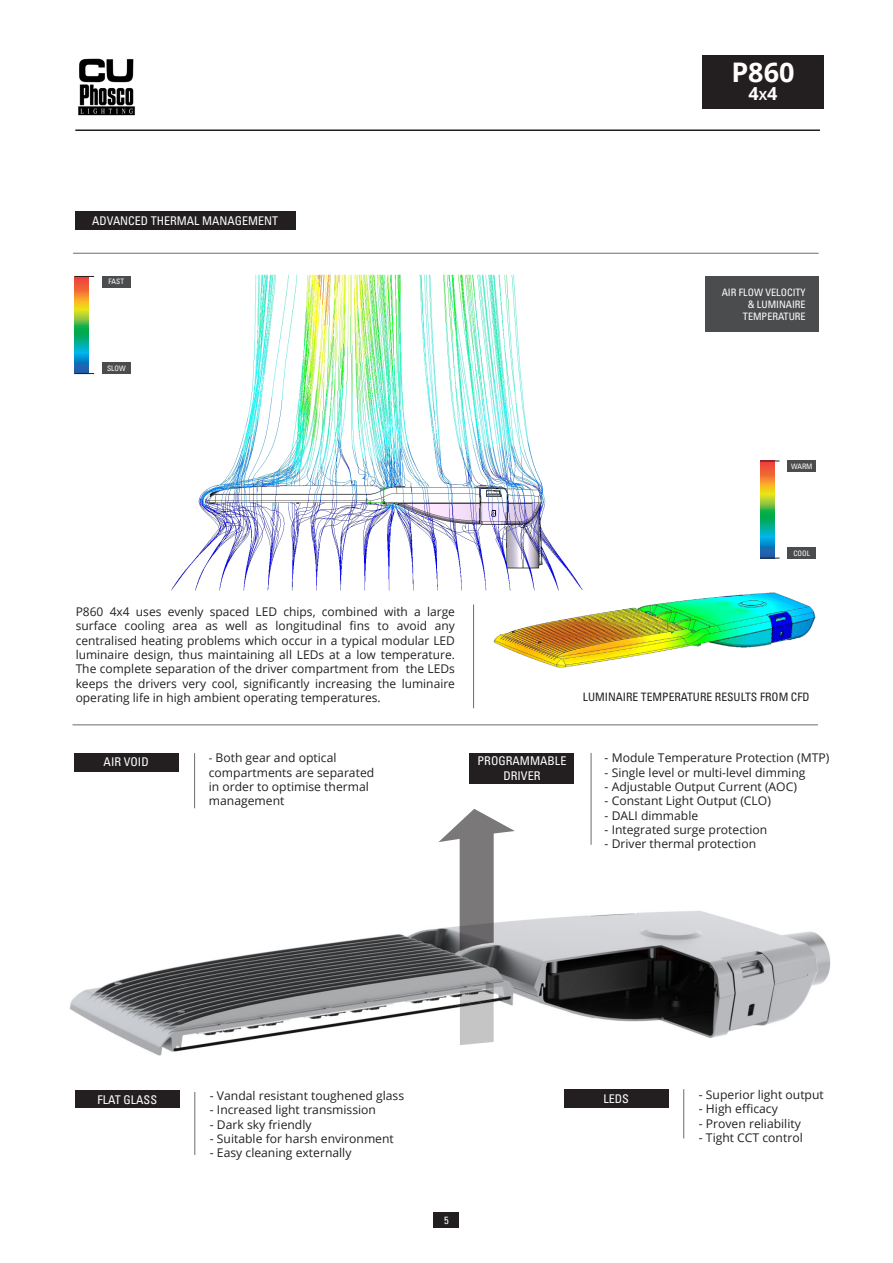
<style>
.page{position:relative;width:893px;height:1263px;background:#fff}
.page>*{position:absolute;margin:0;border:0;box-sizing:border-box;transform-origin:0 0}
.t1{font:700 27px "Open Sans";color:#fffefc}
.t2{font:700 18px "Open Sans";color:#fffefc}
.t3{font:12px/14.4px "Open Sans";color:#231f20;text-align:justify}
.t4{font:condensed 12px/14.4px "Univers LT Std";color:#fff;text-align:center}
.t5{font:condensed 11.55px "Univers LT Std";color:#231f20}
.t6{font:condensed 10.5px "Univers LT Std";color:#fff}
.t7{font:condensed 10.2px/12.3px "Univers LT Std";color:#fff;text-align:right}
.t8{font:condensed 7.5px "Univers LT Std";color:#fff}
.s1{font-size:12.6px}
.s2{font-size:11.4px}
</style>
<div class="page">
<img style="left:69px;top:777px;width:762px;height:378px">
<svg style="left:460px;top:981px;width:34px;height:64px"></svg>
<svg style="left:438px;top:809px;width:77px;height:142px"></svg>
<hr style="left:73px;top:253px;width:746px;height:1px;background:#6c6d70">
<hr style="left:75px;top:129px;width:745px;height:2px;background:#231f20">
<img style="left:111px;top:275px;width:472px;height:316px">
<div style="left:705px;top:276px;width:114px;height:56px;background:#4b4c4d"></div>
<div style="left:102px;top:363px;width:29px;height:11px;background:#4b4c4d"></div>
<div style="left:102px;top:276px;width:29px;height:11px;background:#4b4c4d"></div>
<div style="left:75px;top:212px;width:221px;height:18px;background:#231f20"></div>
<div style="left:434px;top:1212px;width:25px;height:16px;background:#231f20"></div>
<img style="left:492px;top:590px;width:324px;height:78px">
<svg style="left:75px;top:277px;width:14px;height:96px"></svg>
<svg style="left:75px;top:276px;width:19px;height:1px"></svg>
<svg style="left:75px;top:373px;width:19px;height:1px"></svg>
<div style="left:788px;top:547px;width:28px;height:11px;background:#4b4c4d"></div>
<div style="left:788px;top:461px;width:28px;height:11px;background:#4b4c4d"></div>
<svg style="left:760px;top:462px;width:14px;height:96px"></svg>
<svg style="left:760px;top:461px;width:19px;height:1px"></svg>
<svg style="left:760px;top:558px;width:19px;height:1px"></svg>
<hr style="left:473px;top:604px;width:1px;height:104px;background:#6c6d70">
<div style="left:75px;top:1091px;width:105px;height:17px;background:#231f20"></div>
<div style="left:470px;top:753px;width:104px;height:30px;background:#231f20"></div>
<div style="left:564px;top:1090px;width:105px;height:18px;background:#231f20"></div>
<div style="left:74px;top:753px;width:105px;height:18px;background:#231f20"></div>
<hr style="left:195px;top:1092px;width:1px;height:63px;background:#6c6d70">
<hr style="left:591px;top:753px;width:1px;height:92px;background:#6c6d70">
<hr style="left:683px;top:1089px;width:1px;height:49px;background:#6c6d70">
<hr style="left:72px;top:725px;width:746px;height:1px;background:#6c6d70">
<hr style="left:194px;top:753px;width:1px;height:55px;background:#6c6d70">
<img style="left:78px;top:58px;width:57px;height:58px">
<div style="left:702px;top:55px;width:121px;height:53px;background:#231f20"></div>
<p class="t1" style="left:731px;top:53px;width:65px">P860</p>
<p class="t2" style="left:748px;top:81px;width:30px">4<span class="s1">x</span>4</p>
<p class="t4" style="left:92px;top:214px;width:187px">ADVANCED THERMAL MANAGEMENT</p>
<p class="t8" style="left:109px;top:277px;width:17px">FAST</p>
<p class="t8" style="left:107px;top:364px;width:20px">SLOW</p>
<p class="t7" style="left:722px;top:286px;width:86px">AIR FLOW VELOCITY &amp; LUMINAIRE<br>TEMPERATURE</p>
<p class="t8" style="left:791px;top:461px;width:23px">WARM</p>
<p class="t3" style="left:76px;top:604px;width:381px">P860 4x4 uses evenly spaced LED chips, combined with a large surface cooling area as well as longitudinal fins to avoid any centralised heating problems which occur in a typical modular LED luminaire design, thus maintaining all LEDs at a low temperature.<br>The complete separation of the driver compartment from the LEDs keeps the drivers very cool, significantly increasing the luminaire operating life in high ambient operating temperatures.</p>
<p class="t4" style="left:104px;top:755px;width:47px">AIR VOID</p>
<p class="t3" style="left:209px;top:750px;width:167px;text-align:left"><span class="s2">-</span> Both gear and optical compartments are separated in order to optimise thermal management</p>
<p class="t8" style="left:793px;top:548px;width:18px">COOL</p>
<p class="t5" style="left:583px;top:690px;width:228px">LUMINAIRE TEMPERATURE RESULTS FROM CFD</p>
<p class="t4" style="left:478px;top:753px;width:90px">PROGRAMMABLE<br>DRIVER</p>
<p class="t3" style="left:605px;top:750px;width:226px">- Module Temperature Protection (MTP)</p>
<p class="t3" style="left:605px;top:765px;width:202px">- Single level or multi-level dimming</p>
<p class="t3" style="left:605px;top:779px;width:194px">- Adjustable Output Current (AOC)</p>
<p class="t3" style="left:605px;top:793px;width:168px">- Constant Light Output (CLO)</p>
<p class="t3" style="left:605px;top:808px;width:95px">- DALI dimmable</p>
<p class="t3" style="left:605px;top:822px;width:164px">- Integrated surge protection</p>
<p class="t3" style="left:605px;top:836px;width:153px">- Driver thermal protection</p>
<p class="t4" style="left:97px;top:1092px;width:61px">FLAT GLASS</p>
<p class="t3" style="left:210px;top:1088px;width:196px">- Vandal resistant toughened glass</p>
<p class="t3" style="left:210px;top:1102px;width:168px">- Increased light transmission</p>
<p class="t3" style="left:210px;top:1117px;width:103px">- Dark sky friendly</p>
<p class="t3" style="left:210px;top:1131px;width:185px">- Suitable for harsh environment</p>
<p class="t3" style="left:210px;top:1145px;width:143px">- Easy cleaning externally</p>
<p class="t6" style="left:444px;top:1213px;width:6px">5</p>
<p class="t4" style="left:603px;top:1091px;width:27px">LEDS</p>
<p class="t3" style="left:699px;top:1087px;width:126px">- Superior light output</p>
<p class="t3" style="left:699px;top:1101px;width:80px">- High efficacy</p>
<p class="t3" style="left:699px;top:1116px;width:103px">- Proven reliability</p>
<p class="t3" style="left:699px;top:1130px;width:105px">- Tight CCT control</p>
</div>
